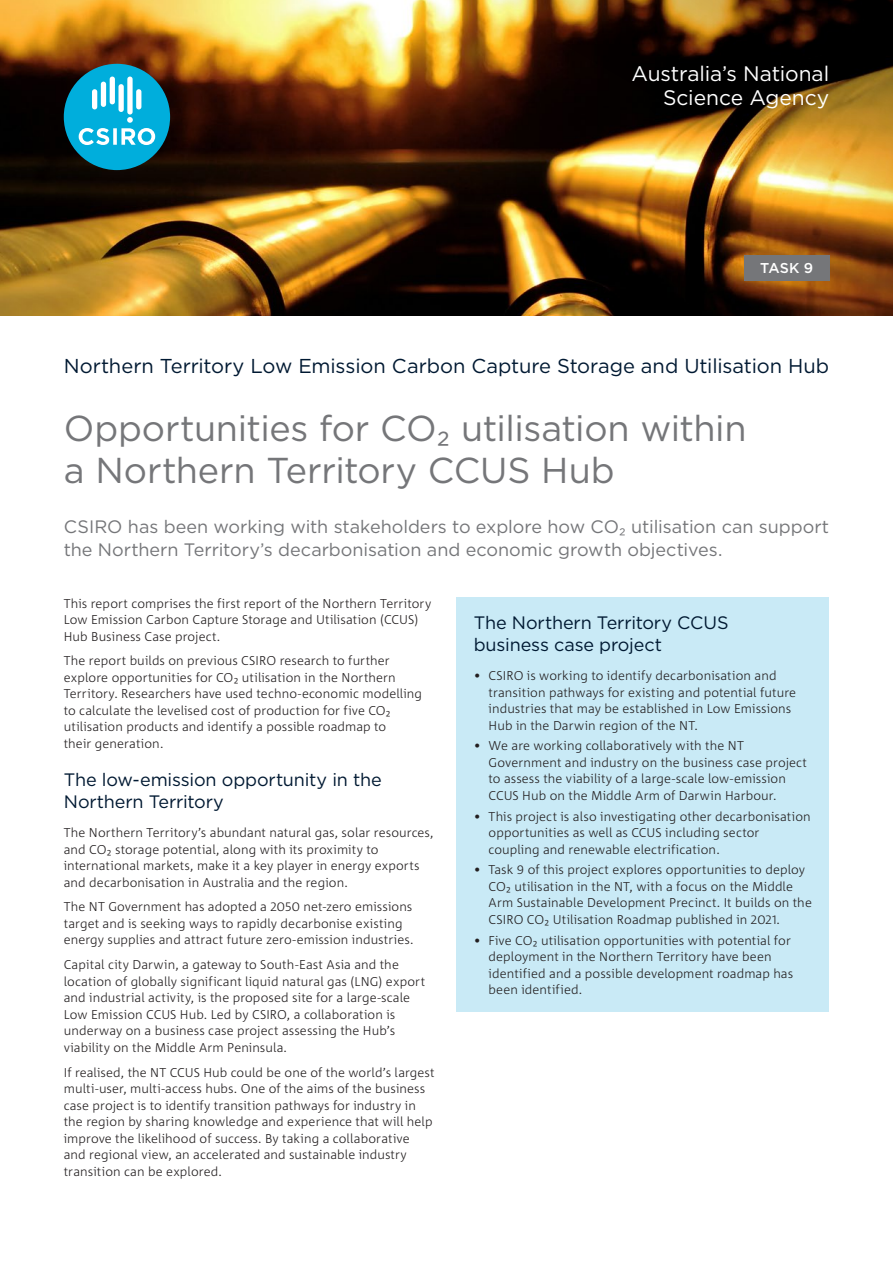
<style>
.page{position:relative;width:893px;height:1263px;background:#fff}
.page>*{position:absolute;margin:0;border:0;box-sizing:border-box;transform-origin:0 0}
.t1{font:36px/42px "Gotham";letter-spacing:-.01em;color:#757679}
.Folio_Left{font:21px/24px "Gotham";letter-spacing:-.005em;color:#fff;text-align:right}
.GISERA_text{font:20.1px "Gotham";letter-spacing:-.005em;color:#001932}
.Intro_text{font:18px/22.5px "Gotham";letter-spacing:-.005em;color:#757679}
.Heading{font:18px/21.6px "Gotham";letter-spacing:-.01em;color:#001932}
.GISERA_project_name{font:500 14.25px "Gotham";color:#fff}
.Body_Copy{font:300 12.75px/16.5px "Corpid C1";letter-spacing:.01em;color:#231f20}
</style>
<div class="page">
<img style="left:0;top:0;width:429px;height:316px">
<svg style="left:429px;top:0;width:464px;height:316px;background:#634216"></svg>
<div style="left:744px;top:256px;width:85px;height:25px;background:#757679"></div>
<div style="left:457px;top:598px;width:372px;height:414px;background:#c9eaf6"></div>
<div style="left:64px;top:64px;width:106px;height:106px;background:#00aedc;border-radius:50%"></div>
<svg style="left:79px;top:117px;width:76px;height:28px"></svg>
<div style="left:118px;top:84px;width:6px;height:28px;background:#fff;border-radius:3px"></div>
<div style="left:101px;top:82px;width:5px;height:25px;background:#fff;border-radius:3px"></div>
<div style="left:136px;top:89px;width:5px;height:20px;background:#fff;border-radius:3px"></div>
<div style="left:92px;top:89px;width:5px;height:20px;background:#fff;border-radius:3px"></div>
<div style="left:127px;top:77px;width:6px;height:38px;background:#fff;border-radius:3px"></div>
<div style="left:110px;top:77px;width:5px;height:27px;background:#fff;border-radius:3px"></div>
<p class="Folio_Left" style="left:631px;top:61px;width:199px">Australia’s National<br>Science Agency</p>
<p class="GISERA_project_name" style="left:760px;top:259px;width:54px">TASK 9</p>
<p class="GISERA_text" style="left:64px;top:353px;width:767px">Northern Territory Low Emission Carbon Capture Storage and Utilisation Hub</p>
<h1 class="t1" style="left:64px;top:407px;width:684px">Opportunities for CO2 utilisation within a Northern Territory CCUS Hub</h1>
<p class="Intro_text" style="left:64px;top:515px;width:767px">CSIRO has been working with stakeholders to explore how CO2 utilisation can support the Northern Territory’s decarbonisation and economic growth objectives.</p>
<p class="Body_Copy" style="left:64px;top:595px;width:369px">This report comprises the first report of the Northern Territory<br>Low Emission Carbon Capture Storage and Utilisation (CCUS)<br>Hub Business Case project.</p>
<p class="Body_Copy" style="left:64px;top:652px;width:360px">The report builds on previous CSIRO research to further explore opportunities for CO2 utilisation in the Northern Territory. Researchers have used techno-economic modelling to calculate the levelised cost of production for five CO2 utilisation products and identify a possible roadmap to<br>their generation.</p>
<h2 class="Heading" style="left:64px;top:769px;width:319px">The low-emission opportunity in the<br>Northern Territory</h2>
<p class="Body_Copy" style="left:64px;top:824px;width:371px">The Northern Territory’s abundant natural gas, solar resources, and CO2 storage potential, along with its proximity to international markets, make it a key player in energy exports and decarbonisation in Australia and the region.</p>
<p class="Body_Copy" style="left:64px;top:898px;width:351px">The NT Government has adopted a 2050 net-zero emissions target and is seeking ways to rapidly decarbonise existing energy supplies and attract future zero-emission industries.</p>
<p class="Body_Copy" style="left:64px;top:956px;width:363px">Capital city Darwin, a gateway to South-East Asia and the location of globally significant liquid natural gas (LNG) export and industrial activity, is the proposed site for a large-scale Low Emission CCUS Hub. Led by CSIRO, a collaboration is underway on a business case project assessing the Hub’s viability on the Middle Arm Peninsula.</p>
<p class="Body_Copy" style="left:64px;top:1063px;width:372px">If realised, the NT CCUS Hub could be one of the world’s largest multi-user, multi-access hubs. One of the aims of the business case project is to identify transition pathways for industry in the region by sharing knowledge and experience that will help improve the likelihood of success. By taking a collaborative and regional view, an accelerated and sustainable industry transition can be explored.</p>
<h2 class="Heading" style="left:474px;top:612px;width:256px">The Northern Territory CCUS business case project</h2>
<p class="Body_Copy" style="left:489px;top:667px;width:309px;text-indent:-15px">• CSIRO is working to identify decarbonisation and transition pathways for existing and potential future industries that may be established in Low Emissions Hub in the Darwin region of the NT.</p>
<p class="Body_Copy" style="left:489px;top:737px;width:320px;text-indent:-15px">• We are working collaboratively with the NT Government and industry on the business case project to assess the viability of a large-scale low-emission CCUS Hub on the Middle Arm of Darwin Harbour.</p>
<p class="Body_Copy" style="left:489px;top:807px;width:324px;text-indent:-15px">• This project is also investigating other decarbonisation opportunities as well as CCUS including sector coupling and renewable electrification.</p>
<p class="Body_Copy" style="left:489px;top:861px;width:325px;text-indent:-15px">• Task 9 of this project explores opportunities to deploy CO2 utilisation in the NT, with a focus on the Middle Arm Sustainable Development Precinct. It builds on the CSIRO CO2 Utilisation Roadmap published in 2021.</p>
<p class="Body_Copy" style="left:489px;top:931px;width:306px;text-indent:-15px">• Five CO2 utilisation opportunities with potential for deployment in the Northern Territory have been identified and a possible development roadmap has been identified.</p>
</div>
